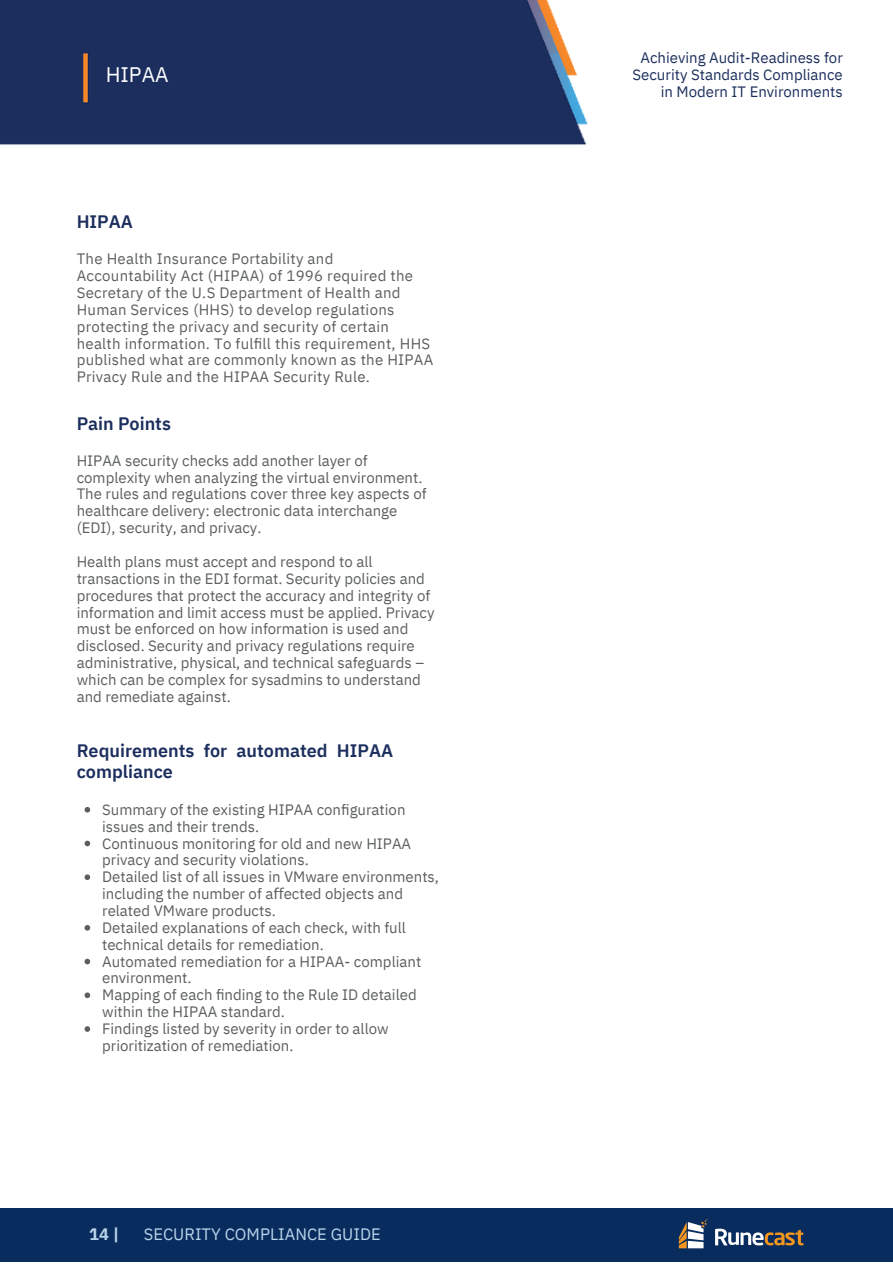
<style>
.page{position:relative;width:893px;height:1264px;background:#fff}
.page>*{position:absolute;margin:0;border:0;box-sizing:border-box;transform-origin:0 0}
.t1{font:21px "IBM Plex Sans";color:#fff}
.t2{font:600 18px/21.3px "IBM Plex Sans";color:#1c2e5d}
.t3{font:16.5px "IBM Plex Sans";color:#bad4ea}
.t4{font:700 16.5px "IBM Plex Sans";color:#bad4ea}
.t5{font:15px/16.8px "IBM Plex Sans";color:#5c5f5f}
.t6{font:15px/16.8px "IBM Plex Sans";letter-spacing:.02em;color:#5c5f5f}
.t7{font:15px/16.8px "IBM Plex Sans";color:#1c2e5d;text-align:right}
.s1{font-family:"Noto Sans"}
</style>
<div class="page">
<div style="left:0;top:0;width:588px;height:145px;background:#1c2e5d"></div>
<svg style="left:85px;top:807px;width:5px;height:5px"></svg>
<svg style="left:85px;top:840px;width:5px;height:6px"></svg>
<svg style="left:85px;top:874px;width:5px;height:6px"></svg>
<svg style="left:85px;top:925px;width:5px;height:5px"></svg>
<svg style="left:85px;top:958px;width:5px;height:6px"></svg>
<svg style="left:85px;top:992px;width:5px;height:6px"></svg>
<svg style="left:85px;top:1026px;width:5px;height:5px"></svg>
<div style="left:0;top:1208px;width:892px;height:54px;background:#082c5e"></div>
<svg style="left:715px;top:1228px;width:88px;height:17px"></svg>
<svg style="left:678px;top:1219px;width:29px;height:29px"></svg>
<p class="t1" style="left:106px;top:61px;width:64px">HIPAA</p>
<p class="t2" style="left:77px;top:211px;width:58px">HIPAA</p>
<p class="t6" style="left:77px;top:250px;width:358px">The Health Insurance Portability and Accountability Act (HIPAA) of 1996 required the Secretary of the U.S Department of Health and Human Services (HHS) to develop regulations protecting the privacy and security of certain health information. To fulfill this requirement, HHS published what are commonly known as the HIPAA Privacy Rule and the HIPAA Security Rule.</p>
<p class="t2" style="left:77px;top:412px;width:96px">Pain Points</p>
<p class="t5" style="left:77px;top:451px;width:351px">HIPAA security checks add another layer of complexity when analyzing the virtual environment.<br>The rules and regulations cover three key aspects of healthcare delivery: electronic data interchange (EDI), security, and privacy.</p>
<p class="t5" style="left:77px;top:553px;width:359px">Health plans must accept and respond to all transactions in the EDI format. Security policies and procedures that protect the accuracy and integrity of information and limit access must be applied. Privacy must be enforced on how information is used and disclosed. Security and privacy regulations require administrative, physical, and technical safeguards – which can be complex for sysadmins to understand and remediate against.</p>
<p class="t2" style="left:77px;top:739px;width:318px">Requirements for automated HIPAA compliance</p>
<p class="t5" style="left:102px;top:800px;width:305px">Summary of the existing HIPAA configuration issues and their trends.</p>
<p class="t5" style="left:102px;top:834px;width:310px">Continuous monitoring for old and new HIPAA privacy and security violations.</p>
<p class="t5" style="left:102px;top:868px;width:338px">Detailed list of all issues in VMware environments, including the number of a<span class="s1">ff</span>ected objects and related VMware products.</p>
<p class="t5" style="left:102px;top:918px;width:305px">Detailed explanations of each check, with full technical details for remediation.</p>
<p class="t5" style="left:102px;top:952px;width:320px">Automated remediation for a HIPAA- compliant environment.</p>
<p class="t5" style="left:102px;top:986px;width:316px">Mapping of each finding to the Rule ID detailed within the HIPAA standard.</p>
<p class="t5" style="left:102px;top:1020px;width:288px">Findings listed by severity in order to allow prioritization of remediation.</p>
<p class="t4" style="left:89px;top:1222px;width:32px">14 |</p>
<p class="t3" style="left:144px;top:1222px;width:238px">SECURITY COMPLIANCE GUIDE</p>
<p class="t7" style="left:632px;top:49px;width:212px">Achieving Audit-Readiness for<br>Security Standards Compliance in Modern IT Environments</p>
</div>
